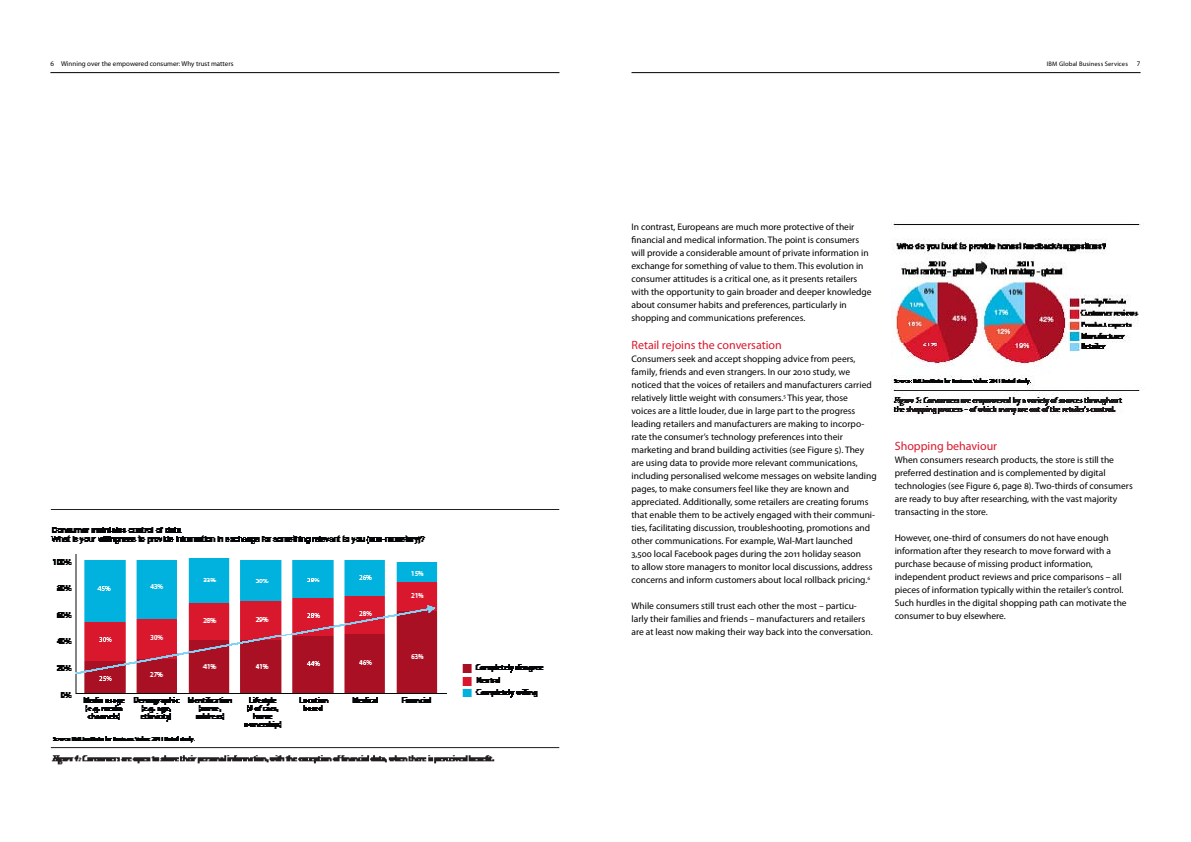
<style>
.page{position:relative;width:1191px;height:842px;background:#fff}
.page>*{position:absolute;margin:0;border:0;box-sizing:border-box;transform-origin:0 0}
.t1{font:12px "Myriad Pro";color:#d9182c}
.t2{font:9.5px/13px "Myriad Pro";color:#000}
.t3{font:7px "Myriad Pro";color:#000}
.t4{font:6.5px "Myriad Pro";letter-spacing:.02em;color:#000}
</style>
<div class="page">
<hr style="left:50px;top:72px;width:509px;height:1px;background:#000">
<hr style="left:631px;top:72px;width:509px;height:1px;background:#000">
<img style="left:891px;top:223px;width:250px;height:192px">
<img style="left:50px;top:509px;width:510px;height:256px">
<p class="t3" style="left:50px;top:60px;width:185px">6 Winning over the empowered consumer: Why trust matters</p>
<p class="t4" style="left:1047px;top:60px;width:82px">IBM Global Business Services</p>
<p class="t3" style="left:1137px;top:60px;width:5px">7</p>
<p class="t2" style="left:631px;top:220px;width:242px">In contrast, Europeans are much more protective of their financial and medical information. The point is consumers will provide a considerable amount of private information in exchange for something of value to them. This evolution in consumer attitudes is a critical one, as it presents retailers with the opportunity to gain broader and deeper knowledge about consumer habits and preferences, particularly in shopping and communications preferences.</p>
<p class="t1" style="left:631px;top:338px;width:152px">Retail rejoins the conversation</p>
<p class="t2" style="left:631px;top:352px;width:247px">Consumers seek and accept shopping advice from peers, family, friends and even strangers. In our 2010 study, we noticed that the voices of retailers and manufacturers carried relatively little weight with consumers.<sup>5</sup> This year, those<br>voices are a little louder, due in large part to the progress leading retailers and manufacturers are making to incorpo&shy;rate the consumer’s technology preferences into their marketing and brand building activities (see Figure 5). They are using data to provide more relevant communications, including personalised welcome messages on website landing pages, to make consumers feel like they are known and appreciated. Additionally, some retailers are creating forums that enable them to be actively engaged with their communi&shy;ties, facilitating discussion, troubleshooting, promotions and other communications. For example, Wal-Mart launched<br>3,500 local Facebook pages during the 2011 holiday season<br>to allow store managers to monitor local discussions, address concerns and inform customers about local rollback pricing.<sup>6</sup></p>
<p class="t2" style="left:631px;top:599px;width:243px">While consumers still trust each other the most – particu&shy;larly their families and friends – manufacturers and retailers are at least now making their way back into the conversation.</p>
<p class="t1" style="left:894px;top:438px;width:104px">Shopping behaviour</p>
<p class="t2" style="left:894px;top:453px;width:239px">When consumers research products, the store is still the preferred destination and is complemented by digital technologies (see Figure 6, page 8). Two-thirds of consumers are ready to buy after researching, with the vast majority transacting in the store.</p>
<p class="t2" style="left:894px;top:531px;width:233px">However, one-third of consumers do not have enough information after they research to move forward with a purchase because of missing product information, independent product reviews and price comparisons – all pieces of information typically within the retailer’s control.<br>Such hurdles in the digital shopping path can motivate the consumer to buy elsewhere.</p>
</div>
